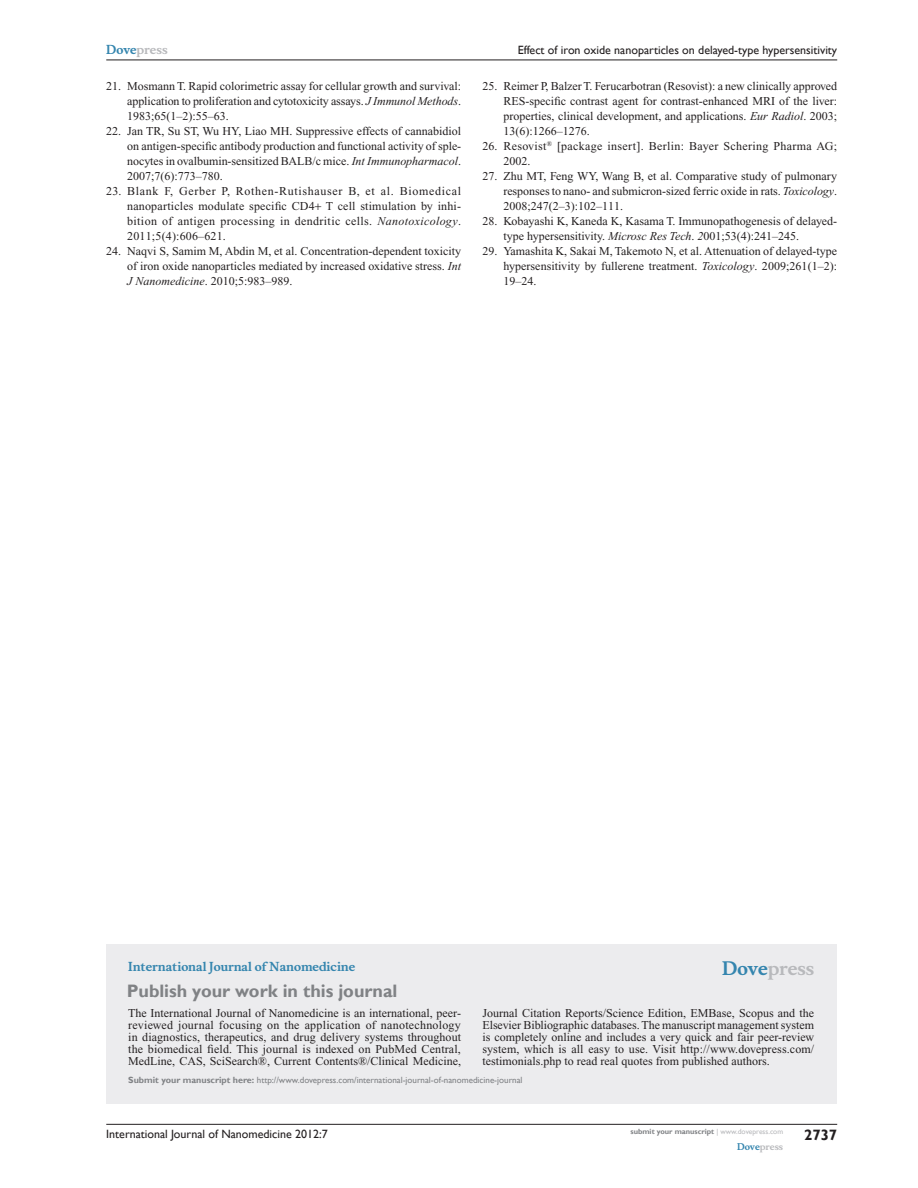
<style>
.page{position:relative;width:918px;height:1188px;background:#fff}
.page>*{position:absolute;margin:0;border:0;box-sizing:border-box;transform-origin:0 0}
.PromBx-H1{font:700 18px "Gill Sans";color:#808285}
.PromBx-Brand{font:700 18px "Musee";color:#b8b9bc}
.t1{font:700 15px "Gill Sans";color:#231f20}
.RefNL2{font:12px/15px "Times New Roman";color:#231f20;text-align:justify}
.PromBx-Tx{font:12px/12px "Times New Roman";color:#231f20;text-align:justify}
.t2{font:12px "Gill Sans";color:#231f20}
.RefNL2-2{font:12px/15px "Times New Roman";letter-spacing:.025em;color:#231f20}
.PromBx-JrnlName{font:700 12px "Musee";color:#3485ae}
.t3{font:700 12px "Musee";color:#b8b9bc}
.PromBx-SubmitMssWebA{font:9px "Gill Sans";color:#808285}
.t4{font:700 9px "Musee";color:#b8b9bc}
.t5{font:700 7.5px "Gill Sans";color:#808285}
.s1{color:#3485ae}
.s2{font-style:italic}
.s3{font-weight:700}
.s4{font-weight:400;color:#b8b9bc}
</style>
<div class="page">
<div style="left:106px;top:944px;width:731px;height:159px;background:#ececee"></div>
<hr style="left:106px;top:1124px;width:731px;height:1px;background:#231f20">
<hr style="left:106px;top:60px;width:731px;height:1px;background:#231f20">
<p class="t3" style="left:106px;top:43px;width:63px"><span class="s1">Dove</span>press</p>
<p class="RefNL2" style="left:127px;top:79px;width:335px;text-indent:-21px">21. Mosmann T. Rapid colorimetric assay for cellular growth and survival: application to proliferation and cytotoxicity assays. <span class="s2">J Immunol Methods</span>.<br>1983;65(1–2):55–63.</p>
<p class="RefNL2" style="left:127px;top:124px;width:335px;text-indent:-21px">22. Jan TR, Su ST, Wu HY, Liao MH. Suppressive effects of cannabidiol on antigen-specific antibody production and functional activity of sple&shy;nocytes in ovalbumin-sensitized BALB/c mice. <span class="s2">Int Immunopharmacol</span>.<br>2007;7(6):773–780.</p>
<p class="RefNL2" style="left:127px;top:184px;width:335px;text-indent:-21px">23. Blank F, Gerber P, Rothen-Rutishauser B, et al. Biomedical nanoparticles modulate specific CD4 T cell stimulation by inhi&shy;bition of antigen processing in dendritic cells. <span class="s2">Nanotoxicology</span>.<br>2011;5(4):606–621.</p>
<p class="RefNL2" style="left:127px;top:244px;width:335px;text-indent:-21px">24. Naqvi S, Samim M, Abdin M, et al. Concentration-dependent toxicity of iron oxide nanoparticles mediated by increased oxidative stress. <span class="s2">Int J Nanomedicine</span>. 2010;5:983–989.</p>
<p class="t2" style="left:518px;top:43px;width:321px">Effect of iron oxide nanoparticles on delayed-type hypersensitivity</p>
<p class="RefNL2" style="left:503px;top:79px;width:335px;text-indent:-21px">25. Reimer P, Balzer T. Ferucarbotran (Resovist): a new clinically approved RES-specific contrast agent for contrast-enhanced MRI of the liver: properties, clinical development, and applications. <span class="s2">Eur Radiol</span>. 2003; 13(6):1266–1276.</p>
<p class="RefNL2-2" style="left:503px;top:139px;width:335px;text-indent:-21px">26. Resovist<sup>®</sup> [package insert]. Berlin: Bayer Schering Pharma AG;<br>2002.</p>
<p class="RefNL2" style="left:503px;top:169px;width:335px;text-indent:-21px">27. Zhu MT, Feng WY, Wang B, et al. Comparative study of pulmonary responses to nano- and submicron-sized ferric oxide in rats. <span class="s2">Toxicology</span>.<br>2008;247(2–3):102–111.</p>
<p class="RefNL2" style="left:503px;top:214px;width:335px;text-indent:-21px">28. Kobayashi K, Kaneda K, Kasama T. Immunopathogenesis of delayed&shy;type hypersensitivity. <span class="s2">Microsc Res Tech</span>. <span class="s2">2</span>001;53(4):241–245.</p>
<p class="RefNL2" style="left:503px;top:244px;width:335px;text-indent:-21px">29. Yamashita K, Sakai M, Takemoto N, et al. Attenuation of delayed-type hypersensitivity by fullerene treatment. <span class="s2">Toxicology</span>. 2009;261(1–2):<br>19–24.</p>
<p class="PromBx-JrnlName" style="left:128px;top:959px;width:228px">International Journal of Nanomedicine</p>
<p class="PromBx-H1" style="left:127px;top:980px;width:272px">Publish your work in this journal</p>
<p class="PromBx-Brand" style="left:722px;top:958px;width:94px"><span class="s1">Dove</span>press</p>
<p class="PromBx-Tx" style="left:128px;top:1007px;width:334px">The International Journal of Nanomedicine is an international, peer&shy;reviewed journal focusing on the application of nanotechnology in diagnostics, therapeutics, and drug delivery systems throughout the biomedical field. This journal is indexed on PubMed Central, MedLine, CAS, SciSearch®, Current Contents®/Clinical Medicine,</p>
<p class="PromBx-Tx" style="left:482px;top:1007px;width:333px">Journal Citation Reports/Science Edition, EMBase, Scopus and the Elsevier Bibliographic databases. The manuscript management system is completely online and includes a very quick and fair peer-review system, which is all easy to use. Visit http://www.dovepress.com/ testimonials.php to read real quotes from published authors.</p>
<p class="PromBx-SubmitMssWebA" style="left:128px;top:1075px;width:396px"><span class="s3">Submit your manuscript here:</span> http://www.dovepress.com/international-journal-of-nanomedicine-journal</p>
<p class="t2" style="left:106px;top:1127px;width:223px">International Journal of Nanomedicine 2012:7</p>
<p class="t5" style="left:631px;top:1127px;width:154px">submit your manuscript <span class="s4">| www.dovepress.com</span></p>
<p class="t4" style="left:737px;top:1141px;width:48px"><span class="s1">Dove</span>press</p>
<p class="t1" style="left:804px;top:1126px;width:35px">2737</p>
</div>
